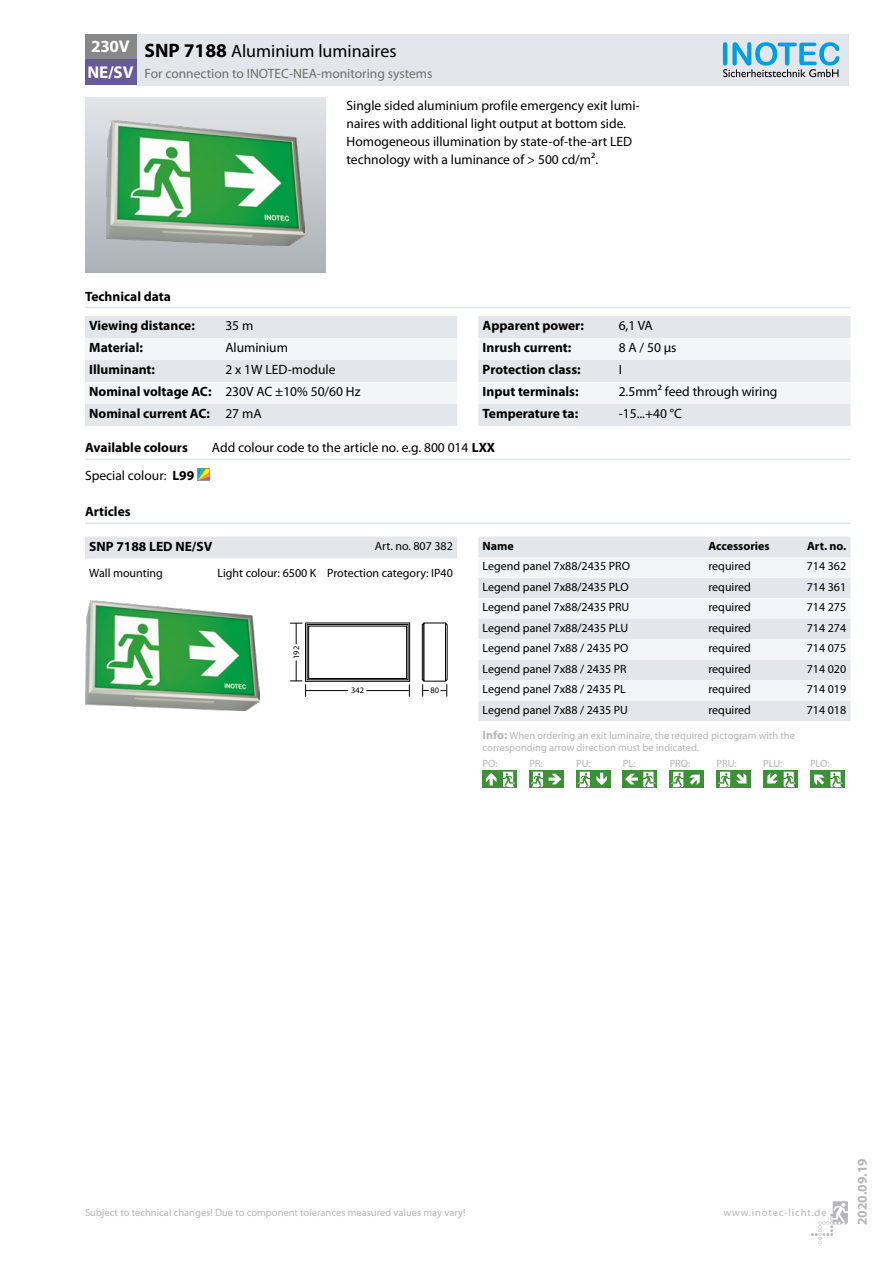
<style>
.page{position:relative;width:893px;height:1263px;background:#fff}
.page>*{position:absolute;margin:0;border:0;box-sizing:border-box;transform-origin:0 0}
.t1{font:18px "Myriad Pro";color:#000}
.t2{font:700 17.1px/25.5px "Myriad Pro";letter-spacing:-.01em;color:#fff}
.t3{font:13.5px/18px "Myriad Pro";color:#000}
.t4{font:700 13.5px "Myriad Pro";color:#000}
.t5{font:13.5px "Myriad Pro";color:#706f6f}
.t6{font:700 13.5px "Myriad Pro";color:#b6b6ba}
.t7{font:12px "Myriad Pro";color:#000}
.t8{font:700 12px "Myriad Pro";color:#000}
.t9{font:10.5px/12.6px "Myriad Pro";color:#b6b6ba}
.t10{font:10.5px "Myriad Pro";letter-spacing:.08em;color:#b6b6ba}
.t11{font:8.4px "Myriad";color:#000}
.s1{font-weight:700;font-size:19.5px}
.s2{font-weight:700}
.s3{font-weight:700;font-size:12px}
</style>
<div class="page">
<svg style="left:811px;top:1201px;width:37px;height:43px"></svg>
<div style="left:85px;top:98px;width:240px;height:174px;background:linear-gradient(to bottom,#e3e5e9,#acb1b5)"></div>
<img style="left:106px;top:120px;width:198px;height:125px">
<svg style="left:85px;top:316px;width:372px;height:110px"></svg>
<svg style="left:478px;top:316px;width:372px;height:110px"></svg>
<hr style="left:85px;top:307px;width:765px;height:1px;background:#e3e6ea">
<hr style="left:85px;top:459px;width:765px;height:1px;background:#e3e6ea">
<svg style="left:197px;top:468px;width:13px;height:13px"></svg>
<hr style="left:85px;top:522px;width:765px;height:2px;background:#e3e6ea">
<div style="left:85px;top:536px;width:372px;height:22px;background:#e3e6ea"></div>
<img style="left:85px;top:600px;width:174px;height:111px">
<div style="left:305px;top:623px;width:105px;height:58px;border:1px solid #000"></div>
<div style="left:307px;top:624px;width:101px;height:56px;border:1px solid #000"></div>
<div style="left:308px;top:626px;width:99px;height:53px;border:1px solid #000"></div>
<hr style="left:366px;top:690px;width:43px;height:1px;background:#000">
<svg style="left:290px;top:623px;width:12px;height:21px"></svg>
<hr style="left:305px;top:690px;width:43px;height:1px;background:#000">
<svg style="left:290px;top:660px;width:16px;height:37px"></svg>
<svg style="left:422px;top:622px;width:7px;height:74px"></svg>
<svg style="left:409px;top:684px;width:1px;height:13px"></svg>
<svg style="left:440px;top:622px;width:8px;height:74px"></svg>
<div style="left:478px;top:536px;width:372px;height:185px;background:#e3e6ea"></div>
<svg style="left:478px;top:557px;width:372px;height:143px;fill:#f4f5f7"></svg>
<svg style="left:500px;top:770px;width:17px;height:17px"></svg>
<svg style="left:503px;top:772px;width:12px;height:15px"></svg>
<div style="left:483px;top:770px;width:17px;height:17px;background:#3c9035"></div>
<svg style="left:486px;top:773px;width:10px;height:12px"></svg>
<svg style="left:529px;top:770px;width:17px;height:17px"></svg>
<svg style="left:531px;top:772px;width:12px;height:15px"></svg>
<div style="left:546px;top:770px;width:17px;height:17px;background:#3c9035"></div>
<svg style="left:549px;top:774px;width:12px;height:10px"></svg>
<svg style="left:576px;top:770px;width:17px;height:17px"></svg>
<svg style="left:578px;top:772px;width:12px;height:15px"></svg>
<div style="left:593px;top:770px;width:17px;height:17px;background:#3c9035"></div>
<svg style="left:596px;top:773px;width:11px;height:12px"></svg>
<div style="left:623px;top:770px;width:17px;height:17px;background:#3c9035"></div>
<svg style="left:640px;top:770px;width:17px;height:17px"></svg>
<svg style="left:625px;top:772px;width:30px;height:15px"></svg>
<svg style="left:670px;top:770px;width:17px;height:17px"></svg>
<svg style="left:671px;top:772px;width:12px;height:15px"></svg>
<div style="left:687px;top:770px;width:17px;height:17px;background:#3c9035"></div>
<svg style="left:689px;top:774px;width:11px;height:11px"></svg>
<svg style="left:716px;top:770px;width:17px;height:17px"></svg>
<svg style="left:718px;top:772px;width:12px;height:15px"></svg>
<div style="left:733px;top:770px;width:17px;height:17px;background:#3c9035"></div>
<svg style="left:736px;top:773px;width:11px;height:11px"></svg>
<svg style="left:780px;top:770px;width:17px;height:17px"></svg>
<svg style="left:784px;top:772px;width:12px;height:15px"></svg>
<div style="left:763px;top:770px;width:17px;height:17px;background:#3c9035"></div>
<svg style="left:767px;top:773px;width:11px;height:11px"></svg>
<svg style="left:827px;top:770px;width:17px;height:17px"></svg>
<div style="left:810px;top:770px;width:17px;height:17px;background:#3c9035"></div>
<svg style="left:814px;top:772px;width:28px;height:15px"></svg>
<div style="left:136px;top:34px;width:712px;height:51px;background:#e3e6ea"></div>
<div style="left:85px;top:34px;width:51px;height:26px;background:#878787"></div>
<div style="left:85px;top:60px;width:51px;height:25px;background:#685999"></div>
<svg style="left:723px;top:42px;width:116px;height:35px"></svg>
<h2 class="t2" style="left:88px;top:33px;width:48px">230V<br>NE/SV</h2>
<h1 class="t1" style="left:145px;top:40px;width:253px"><span class="s1">SNP 7188</span> Aluminium luminaires</h1>
<p class="t5" style="left:145px;top:65px;width:289px">For connection to INOTEC-NEA-monitoring systems</p>
<p class="t3" style="left:347px;top:96px;width:295px">Single sided aluminium profile emergency exit lumi&shy;naires with additional light output at bottom side.<br>Homogeneous illumination by state-of-the-art LED technology with a luminance of &gt; 500 cd/m².</p>
<p class="t4" style="left:85px;top:287px;width:87px">Technical data</p>
<p class="t4" style="left:89px;top:317px;width:107px">Viewing distance:</p>
<p class="t3" style="left:225px;top:317px;width:29px">35 m</p>
<p class="t4" style="left:89px;top:339px;width:55px">Material:</p>
<p class="t3" style="left:225px;top:339px;width:64px">Aluminium</p>
<p class="t4" style="left:89px;top:361px;width:67px">Illuminant:</p>
<p class="t3" style="left:89px;top:359px;width:273px;line-height:22px;text-indent:136px">2 x 1W LED-module<br><span class="s2">Nominal voltage AC:</span> 230V AC ±10% 50/60 Hz<br><span class="s2">Nominal current AC:</span> 27 mA</p>
<p class="t4" style="left:483px;top:317px;width:103px">Apparent power:</p>
<p class="t3" style="left:619px;top:317px;width:36px">6,1 VA</p>
<p class="t4" style="left:483px;top:339px;width:90px">Inrush current:</p>
<p class="t3" style="left:619px;top:339px;width:59px">8 A / 50 µs</p>
<p class="t4" style="left:483px;top:361px;width:100px">Protection class:</p>
<p class="t3" style="left:619px;top:361px;width:5px">I</p>
<p class="t4" style="left:483px;top:383px;width:97px">Input terminals:</p>
<p class="t3" style="left:619px;top:383px;width:160px">2.5mm² feed through wiring</p>
<p class="t4" style="left:483px;top:405px;width:97px">Temperature ta:</p>
<p class="t3" style="left:619px;top:405px;width:65px">-15...+40 °C</p>
<p class="t4" style="left:85px;top:439px;width:104px">Available colours</p>
<p class="t3" style="left:212px;top:438px;width:285px">Add colour code to the article no. e.g. 800 014 <span class="s2">LXX</span></p>
<p class="t3" style="left:85px;top:466px;width:111px">Special colour: <span class="s2">L99</span></p>
<p class="t4" style="left:85px;top:503px;width:47px">Articles</p>
<p class="t4" style="left:89px;top:537px;width:124px">SNP 7188 LED NE/SV</p>
<p class="t7" style="left:375px;top:538px;width:79px">Art. no. 807 382</p>
<p class="t7" style="left:89px;top:565px;width:75px">Wall mounting</p>
<p class="t7" style="left:217px;top:565px;width:237px">Light colour: 6500 K Protection category: IP40</p>
<p class="t8" style="left:483px;top:538px;width:33px">Name</p>
<p class="t8" style="left:708px;top:538px;width:63px">Accessories</p>
<p class="t8" style="left:807px;top:538px;width:41px">Art. no.</p>
<p class="t7" style="left:483px;top:559px;width:149px">Legend panel 7x88/2435 PRO</p>
<p class="t7" style="left:708px;top:559px;width:44px">required</p>
<p class="t7" style="left:807px;top:559px;width:41px">714 362</p>
<p class="t7" style="left:483px;top:579px;width:148px">Legend panel 7x88/2435 PLO</p>
<p class="t7" style="left:708px;top:579px;width:44px">required</p>
<p class="t7" style="left:807px;top:579px;width:41px">714 361</p>
<p class="t7" style="left:483px;top:600px;width:148px">Legend panel 7x88/2435 PRU</p>
<p class="t7" style="left:708px;top:600px;width:44px">required</p>
<p class="t7" style="left:807px;top:600px;width:41px">714 275</p>
<p class="t7" style="left:483px;top:620px;width:147px">Legend panel 7x88/2435 PLU</p>
<p class="t7" style="left:708px;top:620px;width:44px">required</p>
<p class="t7" style="left:807px;top:620px;width:41px">714 274</p>
<p class="t7" style="left:483px;top:641px;width:147px">Legend panel 7x88 / 2435 PO</p>
<p class="t7" style="left:708px;top:641px;width:44px">required</p>
<p class="t7" style="left:807px;top:641px;width:41px">714 075</p>
<p class="t7" style="left:483px;top:661px;width:146px">Legend panel 7x88 / 2435 PR</p>
<p class="t7" style="left:708px;top:661px;width:44px">required</p>
<p class="t7" style="left:807px;top:661px;width:41px">714 020</p>
<p class="t7" style="left:483px;top:682px;width:145px">Legend panel 7x88 / 2435 PL</p>
<p class="t7" style="left:708px;top:682px;width:44px">required</p>
<p class="t7" style="left:807px;top:682px;width:41px">714 019</p>
<p class="t7" style="left:483px;top:702px;width:147px">Legend panel 7x88 / 2435 PU</p>
<p class="t7" style="left:708px;top:702px;width:44px">required</p>
<p class="t7" style="left:807px;top:702px;width:41px">714 018</p>
<p class="t9" style="left:483px;top:729px;width:314px"><span class="s3">Info:</span> When ordering an exit luminaire, the required pictogram with the corresponding arrow direction must be indicated.</p>
<p class="t9" style="left:483px;top:757px;width:16px">PO:</p>
<p class="t9" style="left:529px;top:757px;width:15px">PR:</p>
<p class="t9" style="left:576px;top:757px;width:16px">PU:</p>
<p class="t9" style="left:623px;top:757px;width:14px">PL:</p>
<p class="t9" style="left:670px;top:757px;width:22px">PRO:</p>
<p class="t9" style="left:716px;top:757px;width:22px">PRU:</p>
<p class="t9" style="left:763px;top:757px;width:21px">PLU:</p>
<p class="t9" style="left:810px;top:757px;width:21px">PLO:</p>
<p class="t11" style="left:292px;top:659px;width:14px;rotate:-90deg">192</p>
<p class="t11" style="left:351px;top:686px;width:14px">342</p>
<p class="t11" style="left:431px;top:686px;width:10px">80</p>
<p class="t9" style="left:85px;top:1205px;width:382px">Subject to technical changes! Due to component tolerances measured values may vary!</p>
<p class="t10" style="left:723px;top:1205px;width:105px">www.inotec-licht.de</p>
<p class="t6" style="left:854px;top:1225px;width:68px;rotate:-90deg">2020.09.19</p>
</div>
